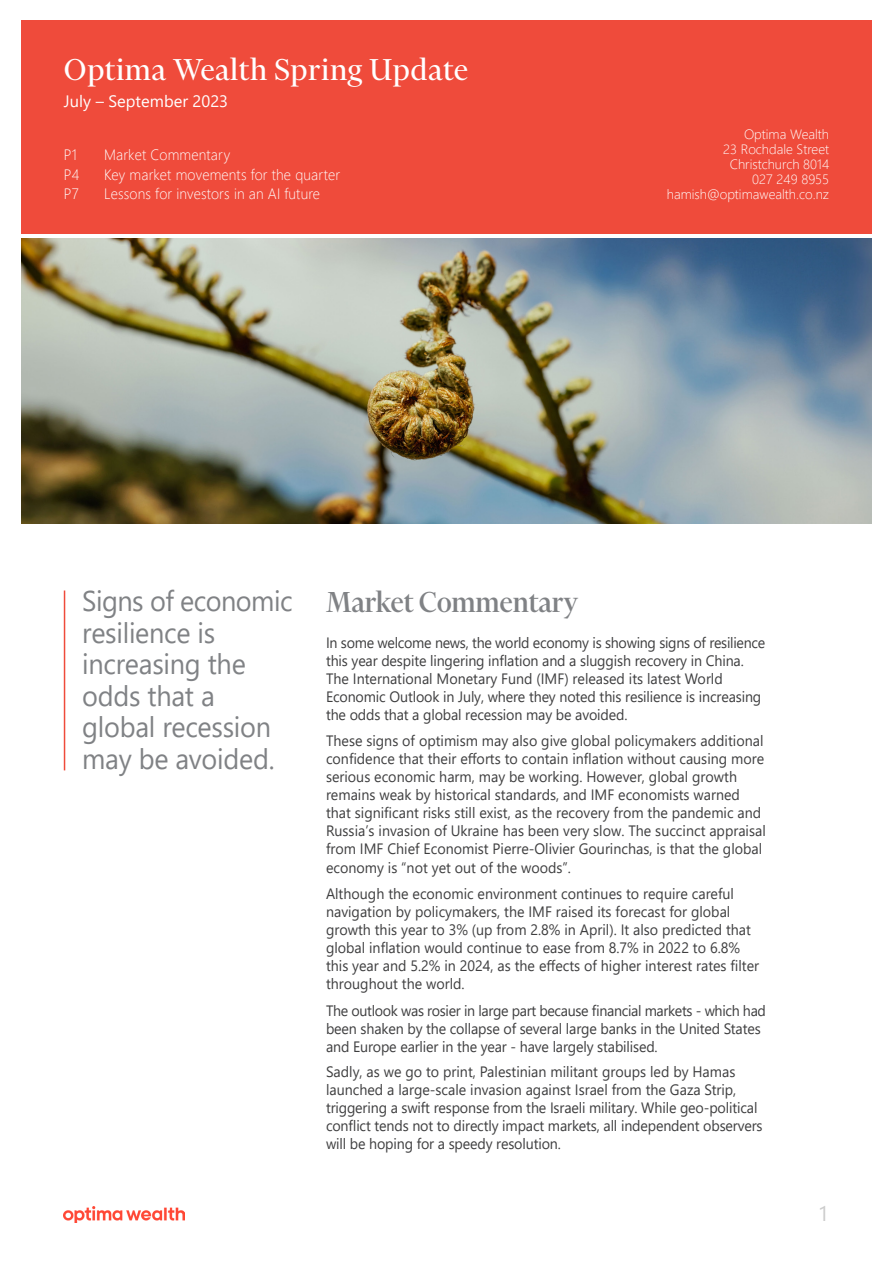
<style>
.page{position:relative;width:893px;height:1263px;background:#fff}
.page>*{position:absolute;margin:0;border:0;box-sizing:border-box;transform-origin:0 0}
.t1{font:34.5px "Financier Display";letter-spacing:.02em;color:#fff}
.Para_Text{font:500 33px "Financier Display";color:#808285;scale:.95 1}
.Para_Text-2{font:28.5px/31.5px "Segoe UI";letter-spacing:-.01em;color:#808285;scale:.95 1}
.t2{font:21px "Segoe UI";color:#ccc}
.t3{font:16.5px "Segoe UI";color:#fff}
.Para_Text-3{font:15px/18px "Segoe UI";color:#3e3e3f;scale:.95 1}
.t4{font:300 15px "Segoe UI";letter-spacing:.01em;color:#fff;scale:.95 1}
.t5{font:300 13.5px/15px "Segoe UI";color:#fff;text-align:right}
</style>
<div class="page">
<img style="left:64px;top:1207px;width:120px;height:15px">
<img style="left:21px;top:238px;width:851px;height:285px">
<div style="left:21px;top:20px;width:851px;height:214px;background:#ef4b3b"></div>
<hr style="left:64px;top:590px;width:1px;height:180px;background:#ef4b3b">
<p class="t1" style="left:64px;top:52px;width:406px">Optima Wealth Spring Update</p>
<p class="t3" style="left:64px;top:86px;width:166px">July – September 2023</p>
<p class="t4" style="left:64px;top:141px;width:15px">P1</p>
<p class="t4" style="left:104px;top:141px;width:134px">Market Commentary</p>
<p class="t4" style="left:64px;top:160px;width:18px">P4</p>
<p class="t4" style="left:104px;top:160px;width:250px">Key market movements for the quarter</p>
<p class="t4" style="left:64px;top:180px;width:17px">P7</p>
<p class="t4" style="left:104px;top:180px;width:229px">Lessons for investors in an AI future</p>
<p class="t5" style="left:744px;top:126px;width:87px">Optima Wealth</p>
<p class="t5" style="left:723px;top:141px;width:107px">23 Rochdale Street</p>
<p class="t5" style="left:730px;top:156px;width:101px">Christchurch 8014<br>027 249 8955</p>
<p class="t5" style="left:667px;top:186px;width:164px">hamish@optimawealth.co.nz</p>
<p class="Para_Text-2" style="left:82px;top:583px;width:223px">Signs of economic resilience is increasing the odds that a global recession may be avoided.</p>
<p class="Para_Text" style="left:326px;top:585px;width:267px">Market Commentary</p>
<p class="Para_Text-3" style="left:326px;top:632px;width:464px">In some welcome news, the world economy is showing signs of resilience this year despite lingering inflation and a sluggish recovery in China.<br>The International Monetary Fund (IMF) released its latest World Economic Outlook in July, where they noted this resilience is increasing the odds that a global recession may be avoided.</p>
<p class="Para_Text-3" style="left:326px;top:731px;width:464px">These signs of optimism may also give global policymakers additional confidence that their efforts to contain inflation without causing more serious economic harm, may be working. However, global growth remains weak by historical standards, and IMF economists warned that significant risks still exist, as the recovery from the pandemic and Russia’s invasion of Ukraine has been very slow. The succinct appraisal from IMF Chief Economist Pierre-Olivier Gourinchas, is that the global economy is “not yet out of the woods”.</p>
<p class="Para_Text-3" style="left:326px;top:883px;width:457px">Although the economic environment continues to require careful navigation by policymakers, the IMF raised its forecast for global growth this year to 3% (up from 2.8% in April). It also predicted that global inflation would continue to ease from 8.7% in 2022 to 6.8% this year and 5.2% in 2024, as the effects of higher interest rates filter throughout the world.</p>
<p class="Para_Text-3" style="left:326px;top:1000px;width:465px">The outlook was rosier in large part because financial markets - which had been shaken by the collapse of several large banks in the United States and Europe earlier in the year - have largely stabilised.</p>
<p class="Para_Text-3" style="left:326px;top:1061px;width:461px">Sadly, as we go to print, Palestinian militant groups led by Hamas launched a large-scale invasion against Israel from the Gaza Strip, triggering a swift response from the Israeli military. While geo-political conflict tends not to directly impact markets, all independent observers will be hoping for a speedy resolution.</p>
<h3 class="t2" style="left:818px;top:1193px;width:13px">1</h3>
</div>
